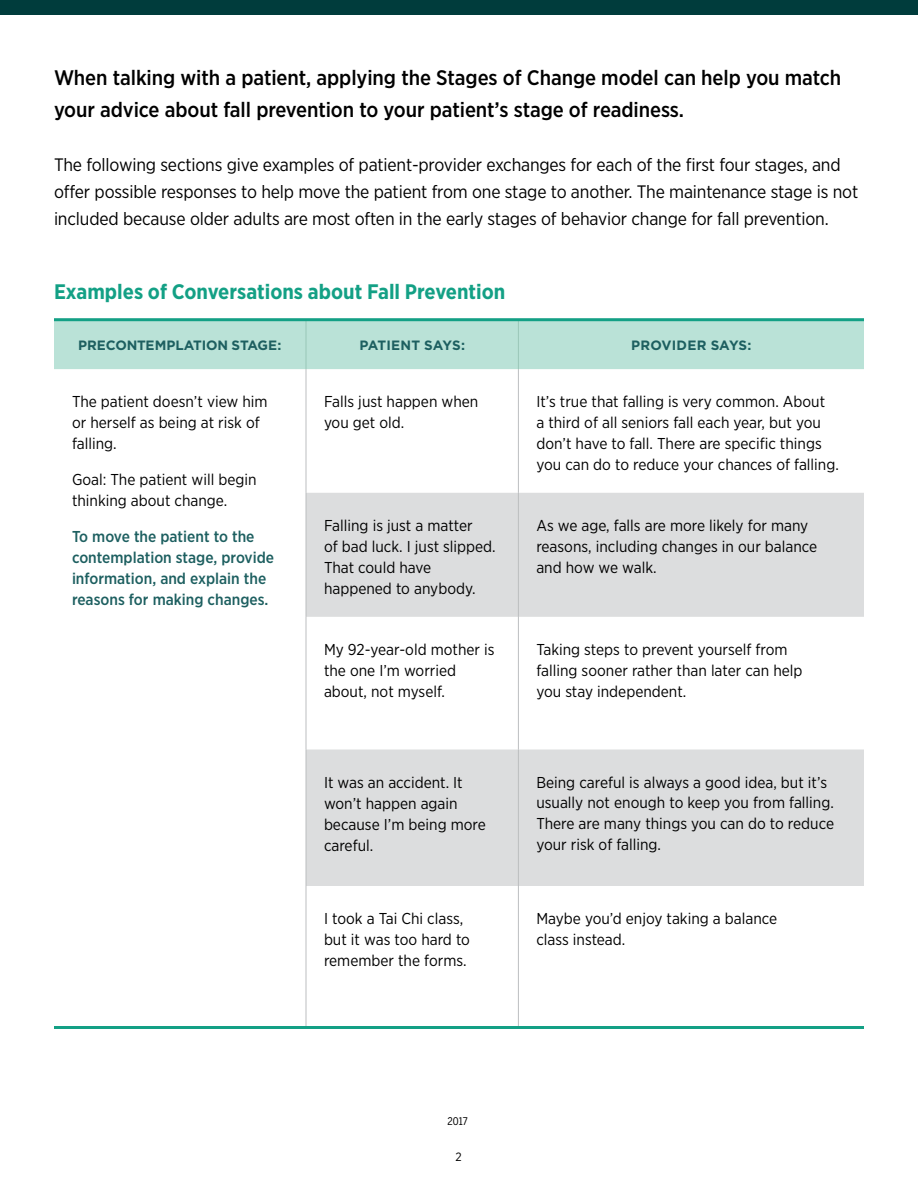
<style>
.page{position:relative;width:918px;height:1188px;background:#fff}
.page>*{position:absolute;margin:0;border:0;box-sizing:border-box;transform-origin:0 0}
.t1{font:500 21px/31.5px "Gotham Narrow";letter-spacing:-.005em;color:#000}
.t2{font:700 21px "Gotham Narrow";color:#13a085}
.t3{font:18px/27px "Gotham Narrow";letter-spacing:-.01em;color:#000}
.t4{font:15.75px/21px "Gotham Narrow";color:#000}
.t5{font:500 15.75px/21px "Gotham Narrow";color:#1d5f60}
.t6{font:700 13.5px "Gotham";letter-spacing:-.005em;color:#1d5f60}
.t7{font:12px "Gotham Narrow";color:#000}
.t8{font:10.5px "Helvetica";color:#000}
.t9{font:condensed 10.5px "Benton Sans";color:#000}
</style>
<div class="page">
<div style="left:0;top:0;width:918px;height:15px;background:#003c3c"></div>
<div style="left:54px;top:321px;width:810px;height:48px;background:#bae2d7"></div>
<svg style="left:307px;top:493px;width:557px;height:393px;fill:#dcddde"></svg>
<hr style="left:306px;top:369px;width:1px;height:124px;background:#bcbec0">
<hr style="left:518px;top:369px;width:1px;height:124px;background:#bcbec0">
<hr style="left:306px;top:493px;width:1px;height:124px;background:#bcbec0">
<hr style="left:518px;top:493px;width:1px;height:124px;background:#bcbec0">
<hr style="left:306px;top:617px;width:1px;height:133px;background:#bcbec0">
<hr style="left:518px;top:617px;width:1px;height:133px;background:#bcbec0">
<hr style="left:306px;top:750px;width:1px;height:136px;background:#bcbec0">
<hr style="left:518px;top:750px;width:1px;height:136px;background:#bcbec0">
<hr style="left:306px;top:886px;width:1px;height:140px;background:#bcbec0">
<hr style="left:518px;top:886px;width:1px;height:140px;background:#bcbec0">
<hr style="left:306px;top:320px;width:1px;height:49px;background:#9ac7b9">
<hr style="left:518px;top:320px;width:1px;height:49px;background:#9ac7b9">
<hr style="left:54px;top:318px;width:810px;height:3px;background:#13a085">
<hr style="left:54px;top:1026px;width:810px;height:3px;background:#13a085">
<p class="t1" style="left:54px;top:62px;width:789px">When talking with a patient, applying the Stages of Change model can help you match your advice about fall prevention to your patient’s stage of readiness.</p>
<p class="t3" style="left:54px;top:150px;width:806px">The following sections give examples of patient-provider exchanges for each of the first four stages, and offer possible responses to help move the patient from one stage to another. The maintenance stage is not included because older adults are most often in the early stages of behavior change for fall prevention.</p>
<h2 class="t2" style="left:54px;top:278px;width:453px">Examples of Conversations about Fall Prevention</h2>
<p class="t6" style="left:78px;top:336px;width:205px">PRECONTEMPLATION STAGE:</p>
<p class="t6" style="left:359px;top:336px;width:107px">PATIENT SAYS:</p>
<p class="t4" style="left:72px;top:391px;width:197px">The patient doesn’t view him or herself as being at risk of falling.</p>
<p class="t4" style="left:72px;top:468px;width:186px">Goal: The patient will begin thinking about change.</p>
<p class="t5" style="left:72px;top:526px;width:204px">To move the patient to the contemplation stage, provide information, and explain the reasons for making changes.</p>
<p class="t4" style="left:324px;top:390px;width:156px">Falls just happen when you get old.</p>
<p class="t4" style="left:324px;top:515px;width:173px">Falling is just a matter<br>of bad luck. I just slipped.</p>
<p class="t4" style="left:324px;top:556px;width:153px">That could have happened to anybody.</p>
<p class="t4" style="left:324px;top:639px;width:172px">My 92-year-old mother is the one I’m worried about, not myself.</p>
<p class="t4" style="left:324px;top:771px;width:163px">It was an accident. It won’t happen again because I’m being more careful.</p>
<p class="t4" style="left:324px;top:908px;width:148px">I took a Tai Chi class, but it was too hard to remember the forms.</p>
<p class="t6" style="left:631px;top:336px;width:122px">PROVIDER SAYS:</p>
<p class="t4" style="left:536px;top:390px;width:304px">It’s true that falling is very common. About<br>a third of all seniors fall each year, but you don’t have to fall. There are specific things you can do to reduce your chances of falling.</p>
<p class="t4" style="left:536px;top:514px;width:282px">As we age, falls are more likely for many reasons, including changes in our balance and how we walk.</p>
<p class="t4" style="left:536px;top:638px;width:268px">Taking steps to prevent yourself from falling sooner rather than later can help you stay independent.</p>
<p class="t4" style="left:536px;top:771px;width:299px">Being careful is always a good idea, but it’s usually not enough to keep you from falling.</p>
<p class="t4" style="left:536px;top:813px;width:299px">There are many things you can do to reduce your risk of falling.</p>
<p class="t4" style="left:536px;top:908px;width:242px">Maybe you’d enjoy taking a balance class instead.</p>
<p class="t9" style="left:448px;top:1115px;width:22px">2017</p>
<p class="t7" style="left:455px;top:1149px;width:8px">2</p>
<p class="t8" style="left:445px;top:1152px;width:26px">2017</p>
</div>
